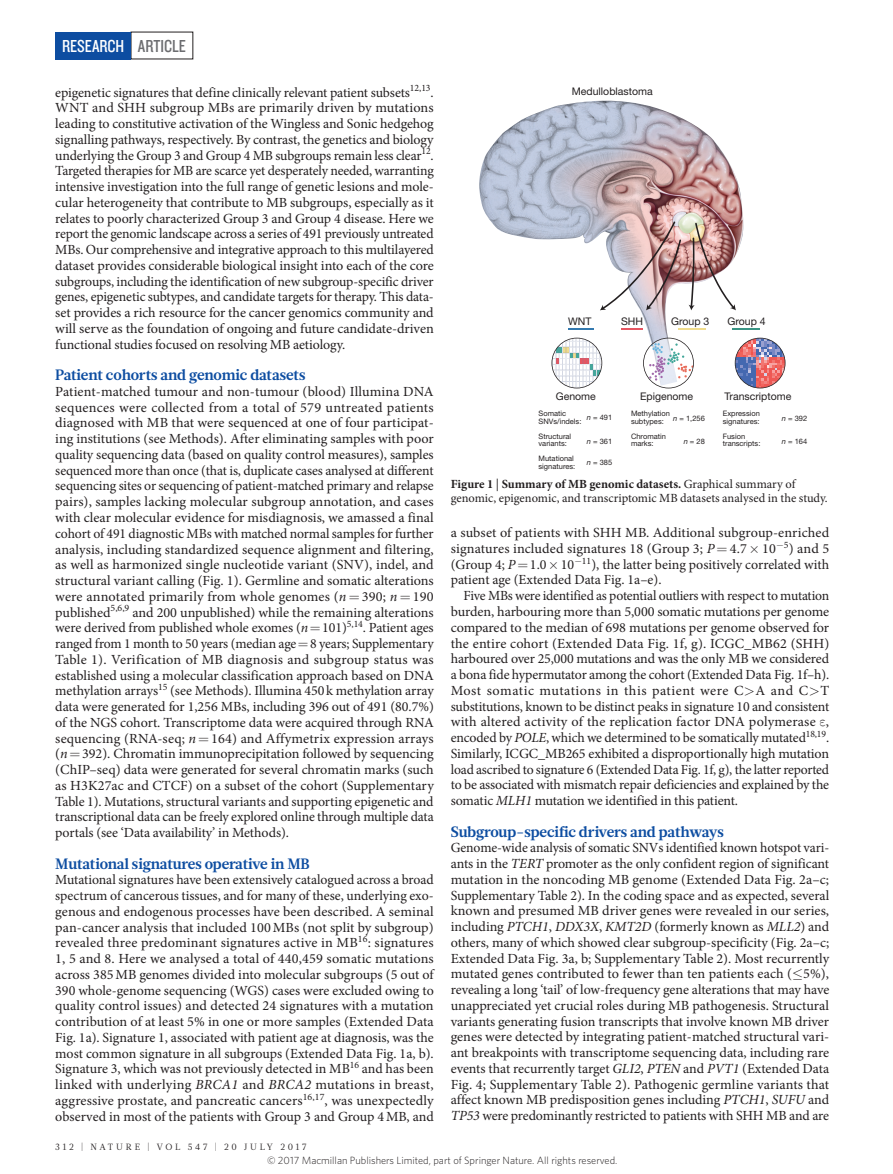
<style>
.page{position:relative;width:893px;height:1174px;background:#fff}
.page>*{position:absolute;margin:0;border:0;box-sizing:border-box;transform-origin:0 0}
.t1{font:18px "Knockout 29 Junior Ltweight";color:#fff}
.t2{font:700 15px "Glosa Math";letter-spacing:-.01em;color:#0d4da1}
.t3{font:13.95px/15.8px "Minion Pro";color:#231f20;text-align:justify}
.t4{font:12.45px/14.2px "Minion Pro";color:#231f20}
.t5{font:300 10.5px "Whitney";color:#231f20}
.t6{font:10.5px "Helvetica Neue LT Std";color:#231f20}
.t7{font:9px "Glosa Math";letter-spacing:.3em;color:#231f20}
.t8{font:7.5px/7.5px "Helvetica Neue LT Std";color:#231f20}
.s1{color:#6c6d70}
.s2{font-style:italic}
.s3{font-weight:700}
</style>
<div class="page">
<div style="left:55px;top:32px;width:76px;height:27px;background:#0d4da1"></div>
<img style="left:479px;top:101px;width:264px;height:237px">
<img style="left:600px;top:221px;width:81px;height:89px">
<svg style="left:689px;top:223px;width:47px;height:87px"></svg>
<hr style="left:568px;top:328px;width:25px;height:2px;background:#3379af">
<hr style="left:621px;top:328px;width:22px;height:2px;background:#e65662">
<hr style="left:732px;top:328px;width:28px;height:2px;background:#3a9484">
<hr style="left:678px;top:328px;width:27px;height:2px;background:#f0dc8d">
<svg style="left:551px;top:338px;width:51px;height:50px"></svg>
<svg style="left:643px;top:338px;width:51px;height:50px"></svg>
<svg style="left:735px;top:338px;width:50px;height:50px"></svg>
<p class="t1" style="left:62px;top:34px;width:125px">RESEARCH <span class="s1">ARTICLE</span></p>
<p class="t3" style="left:55px;top:84px;width:380px">epigenetic signatures that define clinically relevant patient subsets<sup>12,13</sup>.<br>WNT and SHH subgroup MBs are primarily driven by mutations leading to constitutive activation of the Wingless and Sonic hedgehog signalling pathways, respectively. By contrast, the genetics and biology underlying the Group 3 and Group 4 MB subgroups remain less clear<sup>12</sup>.<br>Targeted therapies for MB are scarce yet desperately needed, warranting intensive investigation into the full range of genetic lesions and mole&shy;cular heterogeneity that contribute to MB subgroups, especially as it relates to poorly characterized Group 3 and Group 4 disease. Here we report the genomic landscape across a series of 491 previously untreated MBs. Our comprehensive and integrative approach to this multilayered dataset provides considerable biological insight into each of the core subgroups, including the identification of new subgroup-specific driver genes, epigenetic subtypes, and candidate targets for therapy. This data&shy;set provides a rich resource for the cancer genomics community and will serve as the foundation of ongoing and future candidate-driven functional studies focused on resolving MB aetiology.</p>
<p class="t2" style="left:55px;top:365px;width:252px">Patient cohorts and genomic datasets</p>
<p class="t3" style="left:55px;top:384px;width:380px">Patient-matched tumour and non-tumour (blood) Illumina DNA sequences were collected from a total of 579 untreated patients diagnosed with MB that were sequenced at one of four participat&shy;ing institutions (see Methods). After eliminating samples with poor quality sequencing data (based on quality control measures), samples sequenced more than once (that is, duplicate cases analysed at different sequencing sites or sequencing of patient-matched primary and relapse pairs), samples lacking molecular subgroup annotation, and cases with clear molecular evidence for misdiagnosis, we amassed a final cohort of 491 diagnostic MBs with matched normal samples for further analysis, including standardized sequence alignment and filtering, as well as harmonized single nucleotide variant (SNV), indel, and structural variant calling (Fig. 1). Germline and somatic alterations were annotated primarily from whole genomes (<span class="s2">n</span> 390; <span class="s2">n</span> 190 published<sup>5,6,9</sup> and 200 unpublished) while the remaining alterations were derived from published whole exomes (<span class="s2">n</span> 101)<sup>5,14</sup>. Patient ages ranged from 1 month to 50 years (median age 8 years; Supplementary Table 1). Verification of MB diagnosis and subgroup status was established using a molecular classification approach based on DNA methylation arrays<sup>15</sup> (see Methods). Illumina 450k methylation array data were generated for 1,256 MBs, including 396 out of 491 (80.7%) of the NGS cohort. Transcriptome data were acquired through RNA sequencing (RNA-seq; <span class="s2">n</span> 164) and Affymetrix expression arrays (<span class="s2">n</span> 392). Chromatin immunoprecipitation followed by sequencing (ChIP–seq) data were generated for several chromatin marks (such as H3K27ac and CTCF) on a subset of the cohort (Supplementary Table 1). Mutations, structural variants and supporting epigenetic and transcriptional data can be freely explored online through multiple data portals (see ‘Data availability’ in Methods).</p>
<p class="t2" style="left:55px;top:853px;width:256px">Mutational signatures operative in MB</p>
<p class="t3" style="left:55px;top:872px;width:380px;text-align:left">Mutational signatures have been extensively catalogued across a broad spectrum of cancerous tissues, and for many of these, underlying exo&shy;genous and endogenous processes have been described. A seminal pan-cancer analysis that included 100MBs (not split by subgroup) revealed three predominant signatures active in MB<sup>16</sup>: signatures 1, 5 and 8. Here we analysed a total of 440,459 somatic mutations across 385MB genomes divided into molecular subgroups (5 out of 390 whole-genome sequencing (WGS) cases were excluded owing to quality control issues) and detected 24 signatures with a mutation contribution of at least 5% in one or more samples (Extended Data Fig. 1a). Signature 1, associated with patient age at diagnosis, was the most common signature in all subgroups (Extended Data Fig. 1a, b).<br>Signature 3, which was not previously detected in MB<sup>16</sup> and has been linked with underlying <span class="s2">BRCA1</span> and <span class="s2">BRCA2</span> mutations in breast, aggressive prostate, and pancreatic cancers<sup>16,17</sup>, was unexpectedly observed in most of the patients with Group 3 and Group 4MB, and</p>
<p class="t7" style="left:55px;top:1141px;width:253px">312 | NATURE | VOL 547 | 20 July 2017</p>
<p class="t6" style="left:572px;top:85px;width:82px">Medulloblastoma</p>
<p class="t6" style="left:568px;top:314px;width:25px">WNT</p>
<p class="t6" style="left:727px;top:314px;width:40px">Group 4</p>
<p class="t6" style="left:621px;top:314px;width:23px">SHH</p>
<p class="t6" style="left:671px;top:314px;width:40px">Group 3</p>
<p class="t6" style="left:556px;top:390px;width:42px">Genome</p>
<p class="t6" style="left:640px;top:390px;width:55px">Epigenome</p>
<p class="t6" style="left:724px;top:390px;width:68px">Transcriptome</p>
<p class="t8" style="left:587px;top:414px;width:27px"><span class="s2">n</span> = 491</p>
<p class="t8" style="left:539px;top:410px;width:44px">Somatic<br>SNVs/indels:</p>
<p class="t8" style="left:539px;top:432px;width:34px">Structural variants:</p>
<p class="t8" style="left:539px;top:454px;width:38px">Mutational signatures:</p>
<p class="t8" style="left:631px;top:410px;width:41px">Methylation subtypes:</p>
<p class="t8" style="left:631px;top:432px;width:37px">Chromatin marks:</p>
<p class="t8" style="left:723px;top:410px;width:39px">Expression signatures:</p>
<p class="t8" style="left:723px;top:432px;width:39px">Fusion transcripts:</p>
<p class="t8" style="left:782px;top:414px;width:27px"><span class="s2">n</span> = 392</p>
<p class="t8" style="left:782px;top:437px;width:27px"><span class="s2">n</span> = 164</p>
<p class="t8" style="left:673px;top:414px;width:33px"><span class="s2">n</span> = 1,256</p>
<p class="t8" style="left:684px;top:437px;width:23px"><span class="s2">n</span> = 28</p>
<p class="t8" style="left:587px;top:437px;width:27px"><span class="s2">n</span> = 361</p>
<p class="t8" style="left:587px;top:459px;width:27px"><span class="s2">n</span> = 385</p>
<p class="t4" style="left:451px;top:476px;width:378px"><span class="s3">Figure 1</span> | <span class="s3">Summary of MB genomic datasets.</span> Graphical summary of genomic, epigenomic, and transcriptomic MB datasets analysed in the study.</p>
<p class="t3" style="left:451px;top:525px;width:380px">a subset of patients with SHH MB. Additional subgroup-enriched signatures included signatures 18 (Group 3; <span class="s2">P</span> 4.7 10−<sup>5</sup>) and 5 (Group 4; <span class="s2">P</span> 1.0 10−<sup>11</sup>), the latter being positively correlated with patient age (Extended Data Fig. 1a–e).</p>
<p class="t3" style="left:451px;top:588px;width:380px;text-indent:13px">Five MBs were identified as potential outliers with respect to mutation burden, harbouring more than 5,000 somatic mutations per genome compared to the median of 698 mutations per genome observed for the entire cohort (Extended Data Fig. 1f, g). ICGC_MB62 (SHH) harboured over 25,000 mutations and was the only MB we considered a bona fide hypermutator among the cohort (Extended Data Fig. 1f–h).<br>Most somatic mutations in this patient were C A and C T substitutions, known to be distinct peaks in signature 10 and consistent with altered activity of the replication factor DNA polymerase , encoded by <span class="s2">POLE</span>, which we determined to be somatically mutated<sup>18,19</sup>.<br>Similarly, ICGC_MB265 exhibited a disproportionally high mutation load ascribed to signature 6 (Extended Data Fig. 1f, g), the latter reported to be associated with mismatch repair deficiencies and explained by the somatic <span class="s2">MLH1</span> mutation we identified in this patient.</p>
<p class="t2" style="left:451px;top:821px;width:275px">Subgroup-specific drivers and pathways</p>
<p class="t3" style="left:451px;top:840px;width:380px">Genome-wide analysis of somatic SNVs identified known hotspot vari&shy;ants in the <span class="s2">TERT</span> promoter as the only confident region of significant mutation in the noncoding MB genome (Extended Data Fig. 2a–c; Supplementary Table 2). In the coding space and as expected, several known and presumed MB driver genes were revealed in our series, including <span class="s2">PTCH1</span>, <span class="s2">DDX3X</span>, <span class="s2">KMT2D</span> (formerly known as <span class="s2">MLL2</span>) and others, many of which showed clear subgroup-specificity (Fig. 2a–c; Extended Data Fig. 3a, b; Supplementary Table 2). Most recurrently mutated genes contributed to fewer than ten patients each (≤5%), revealing a long ‘tail’ of low-frequency gene alterations that may have unappreciated yet crucial roles during MB pathogenesis. Structural variants generating fusion transcripts that involve known MB driver genes were detected by integrating patient-matched structural vari&shy;ant breakpoints with transcriptome sequencing data, including rare events that recurrently target <span class="s2">GLI2</span>, <span class="s2">PTEN</span> and <span class="s2">PVT1</span> (Extended Data Fig. 4; Supplementary Table 2). Pathogenic germline variants that affect known MB predisposition genes including <span class="s2">PTCH1</span>, <span class="s2">SUFU</span> and <span class="s2">TP53</span> were predominantly restricted to patients with SHH MB and are</p>
<p class="t5" style="left:267px;top:1153px;width:352px">© 2017 Macmillan Publishers Limited, part of Springer Nature. All rights reserved.</p>
</div>
